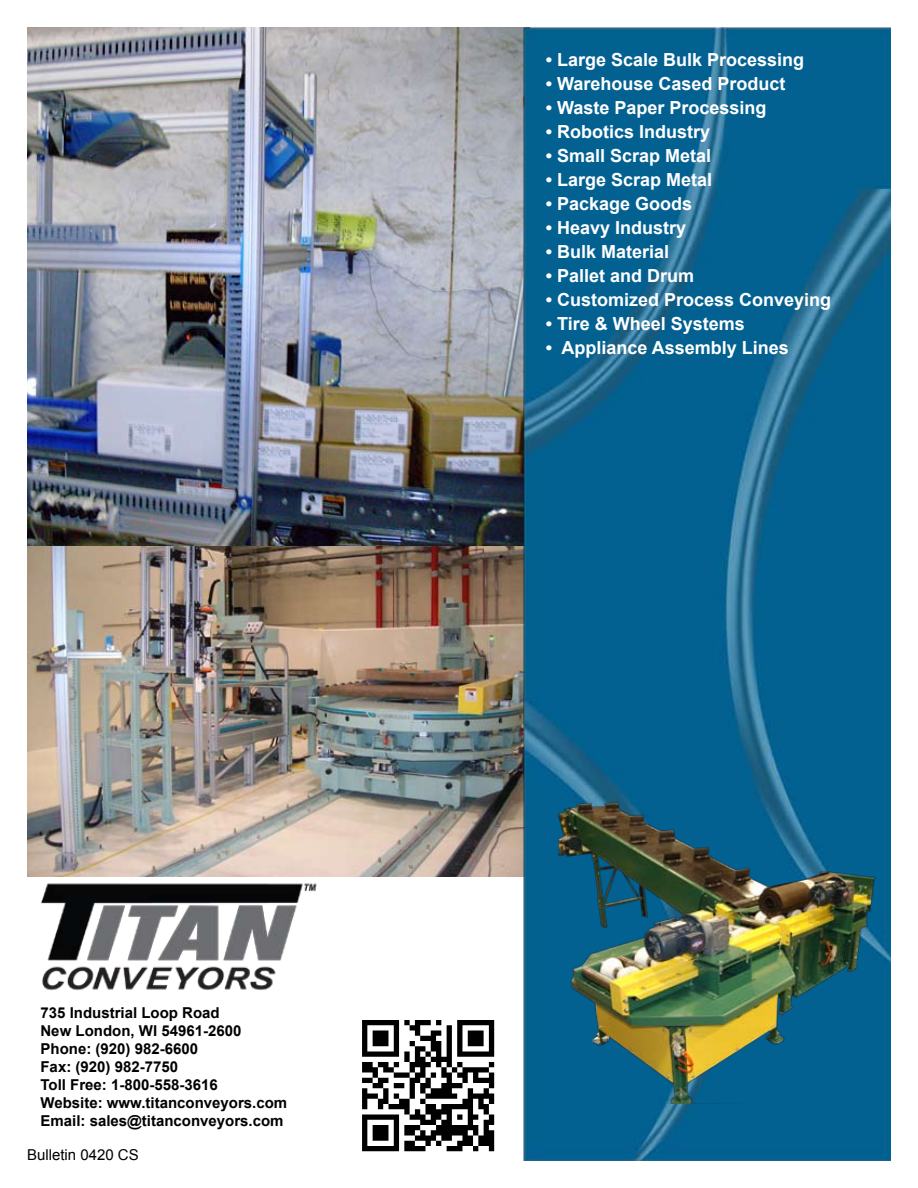
<style>
.page{position:relative;width:918px;height:1188px;background:#fff}
.page>*{position:absolute;margin:0;border:0;box-sizing:border-box;transform-origin:0 0}
.t1{font:700 18px "Arial";color:#fff}
.t2{font:700 15px/18px "Arial";color:#000}
.t3{font:15px "Arial";color:#000}
</style>
<div class="page">
<img style="left:27px;top:27px;width:496px;height:519px">
<img style="left:27px;top:546px;width:496px;height:330px">
<img style="left:523px;top:27px;width:368px;height:1133px">
<img style="left:362px;top:1020px;width:133px;height:132px">
<img style="left:41px;top:883px;width:276px;height:107px">
<img style="left:531px;top:792px;width:352px;height:311px">
<p class="t2" style="left:40px;top:1005px;width:248px">735 Industrial Loop Road<br>New London, WI 54961-2600<br>Phone: (920) 982-6600<br>Fax: (920) 982-7750<br>Toll Free: 1-800-558-3616<br>Website: www.titanconveyors.com<br>Email: sales@titanconveyors.com</p>
<p class="t3" style="left:27px;top:1145px;width:113px">Bulletin 0420 CS</p>
<p class="t1" style="left:546px;top:48px;width:260px">• Large Scale Bulk Processing</p>
<p class="t1" style="left:546px;top:72px;width:241px">• Warehouse Cased Product</p>
<p class="t1" style="left:546px;top:96px;width:222px">• Waste Paper Processing</p>
<p class="t1" style="left:546px;top:120px;width:166px">• Robotics Industry</p>
<p class="t1" style="left:546px;top:144px;width:167px">• Small Scrap Metal</p>
<p class="t1" style="left:546px;top:168px;width:168px">• Large Scrap Metal</p>
<p class="t1" style="left:546px;top:192px;width:148px">• Package Goods</p>
<p class="t1" style="left:546px;top:216px;width:142px">• Heavy Industry</p>
<p class="t1" style="left:546px;top:240px;width:125px">• Bulk Material</p>
<p class="t1" style="left:546px;top:264px;width:150px">• Pallet and Drum</p>
<p class="t1" style="left:546px;top:288px;width:287px">• Customized Process Conveying</p>
<p class="t1" style="left:546px;top:312px;width:201px">• Tire &amp; Wheel Systems</p>
<p class="t1" style="left:546px;top:336px;width:245px">• Appliance Assembly Lines</p>
</div>
